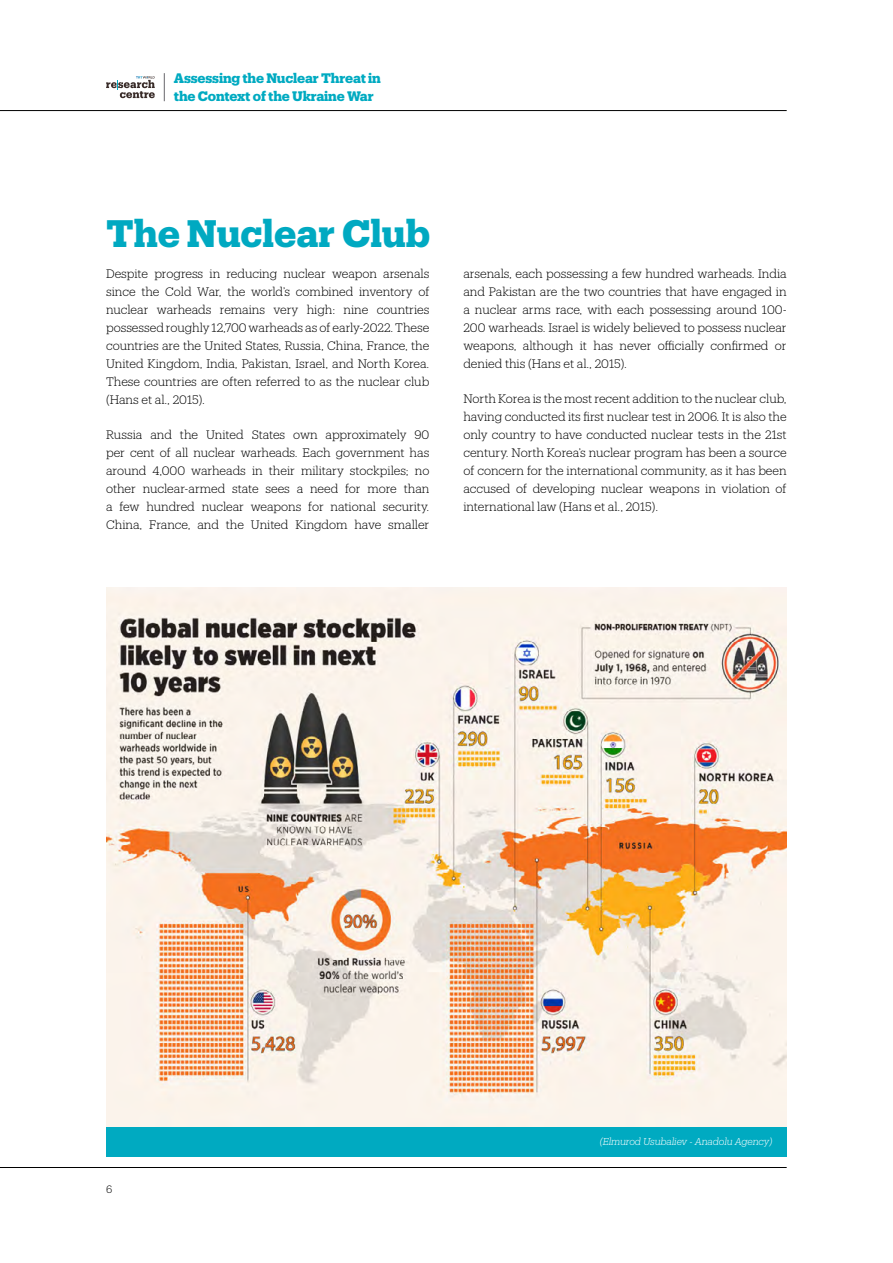
<style>
.page{position:relative;width:893px;height:1263px;background:#fff}
.page>*{position:absolute;margin:0;border:0;box-sizing:border-box;transform-origin:0 0}
.t1{font:700 37.5px "Produkt";color:#00a9c1}
.t2{font:700 13.5px/18px "Produkt";letter-spacing:-.01em;color:#00aac1}
.t3{font:300 12px/18px "Produkt";color:#000;text-align:justify}
.t4{font:300 10.5px "Produkt";color:#000}
.t5{font:italic 300 9.75px "Produkt";letter-spacing:-.005em;color:#fff}
</style>
<div class="page">
<hr style="left:0;top:110px;width:787px;height:1px;background:#000">
<svg style="left:164px;top:73px;width:1px;height:28px"></svg>
<svg style="left:106px;top:76px;width:49px;height:22px"></svg>
<hr style="left:0;top:1167px;width:787px;height:1px;background:#000">
<img style="left:106px;top:588px;width:681px;height:539px">
<div style="left:106px;top:1127px;width:681px;height:30px;background:#00aac1"></div>
<p class="t2" style="left:174px;top:69px;width:208px">Assessing the Nuclear Threat in the Context of the Ukraine War</p>
<h1 class="t1" style="left:106px;top:207px;width:326px">The Nuclear Club</h1>
<p class="t3" style="left:106px;top:264px;width:325px">Despite progress in reducing nuclear weapon arsenals since the Cold War, the world’s combined inventory of nuclear warheads remains very high: nine countries possessed roughly 12,700 warheads as of early-2022. These countries are the United States, Russia, China, France, the United Kingdom, India, Pakistan, Israel, and North Korea.<br>These countries are often referred to as the nuclear club (Hans et al., 2015).</p>
<p class="t3" style="left:106px;top:425px;width:325px">Russia and the United States own approximately 90 per cent of all nuclear warheads. Each government has around 4,000 warheads in their military stockpiles; no other nuclear-armed state sees a need for more than a few hundred nuclear weapons for national security.<br>China, France, and the United Kingdom have smaller</p>
<p class="t3" style="left:463px;top:264px;width:325px">arsenals, each possessing a few hundred warheads. India and Pakistan are the two countries that have engaged in a nuclear arms race, with each possessing around 100- 200 warheads. Israel is widely believed to possess nuclear weapons, although it has never officially confirmed or denied this (Hans et al., 2015).</p>
<p class="t3" style="left:463px;top:389px;width:325px">North Korea is the most recent addition to the nuclear club, having conducted its first nuclear test in 2006. It is also the only country to have conducted nuclear tests in the 21st century. North Korea’s nuclear program has been a source of concern for the international community, as it has been accused of developing nuclear weapons in violation of international law (Hans et al., 2015).</p>
<p class="t4" style="left:106px;top:1182px;width:8px">6</p>
<p class="t5" style="left:600px;top:1134px;width:174px">(Elmurod Usubaliev - Anadolu Agency)</p>
</div>
